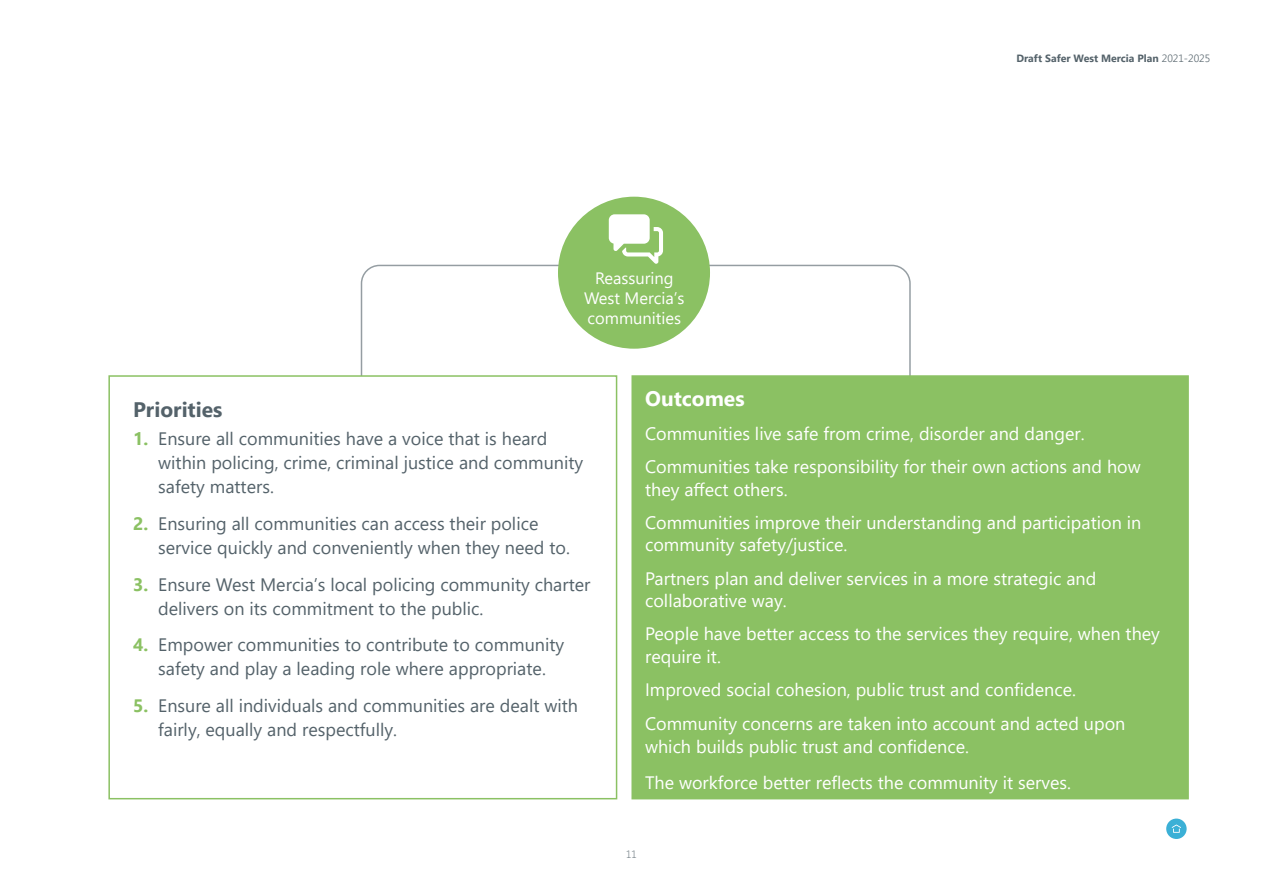
<style>
.page{position:relative;width:1263px;height:893px;background:#fff}
.page>*{position:absolute;margin:0;border:0;box-sizing:border-box;transform-origin:0 0}
.t1{font:700 21px "Segoe UI";color:#54626a}
.t2{font:700 21px "Segoe UI";color:#fff}
.t3{font:18px/33.2px "Segoe UI";color:#fff}
.t4{font:18px/24px "Segoe UI";color:#54626a}
.t5{font:16.5px/19.8px "Segoe UI";color:#fff;text-align:center}
.t6{font:700 10.5px "Segoe UI";color:#54626a}
.t7{font:300 10.5px "Segoe UI";color:#54626a}
.s1{font-weight:300}
.s2{font-weight:700;color:#8bc163}
</style>
<div class="page">
<svg style="left:360px;top:264px;width:551px;height:155px"></svg>
<div style="left:558px;top:197px;width:152px;height:152px;background:#8bc163;border-radius:50%"></div>
<div style="left:631px;top:375px;width:558px;height:424px;background:#8bc163;border:2px solid #8bc163"></div>
<div style="left:108px;top:375px;width:509px;height:424px;background:#fff;border:2px solid #8bc163"></div>
<svg style="left:609px;top:214px;width:54px;height:50px"></svg>
<div style="left:620px;top:218px;width:19px;height:22px;background:#fff"></div>
<svg style="left:1166px;top:819px;width:20px;height:20px"></svg>
<p class="t5" style="left:584px;top:267px;width:102px">Reassuring<br>West Mercia’s communities</p>
<p class="t6" style="left:1016px;top:48px;width:195px">Draft Safer West Mercia Plan <span class="s1">2021-2025</span></p>
<p class="t1" style="left:133px;top:389px;width:91px">Priorities</p>
<p class="t4" style="left:158px;top:425px;width:426px;text-indent:-25px"><span class="s2">1.</span> Ensure all communities have a voice that is heard within policing, crime, criminal justice and community safety matters.</p>
<p class="t4" style="left:158px;top:510px;width:413px;text-indent:-25px"><span class="s2">2.</span> Ensuring all communities can access their police service quickly and conveniently when they need to.</p>
<p class="t4" style="left:158px;top:571px;width:434px;text-indent:-25px"><span class="s2">3.</span> Ensure West Mercia’s local policing community charter delivers on its commitment to the public.</p>
<p class="t4" style="left:133px;top:631px;width:433px;text-align:center"><span class="s2">4.</span> Empower communities to contribute to community safety and play a leading role where appropriate.</p>
<p class="t4" style="left:158px;top:692px;width:421px;text-indent:-25px"><span class="s2">5.</span> Ensure all individuals and communities are dealt with fairly, equally and respectfully.</p>
<p class="t2" style="left:645px;top:379px;width:101px">Outcomes</p>
<p class="t3" style="left:645px;top:416px;width:497px">Communities live safe from crime, disorder and danger.<br>Communities take responsibility for their own actions and how</p>
<p class="t3" style="left:645px;top:471px;width:498px">they affect others.<br>Communities improve their understanding and participation in</p>
<p class="t3" style="left:645px;top:527px;width:453px">community safety/justice.<br>Partners plan and deliver services in a more strategic and</p>
<p class="t3" style="left:645px;top:582px;width:516px">collaborative way.<br>People have better access to the services they require, when they</p>
<p class="t3" style="left:645px;top:638px;width:482px">require it.<br>Improved social cohesion, public trust and confidence.<br>Community concerns are taken into account and acted upon</p>
<p class="t3" style="left:645px;top:727px;width:427px;line-height:36px">which builds public trust and confidence.<br>The workforce better reflects the community it serves.</p>
<p class="t7" style="left:626px;top:844px;width:12px">11</p>
</div>
